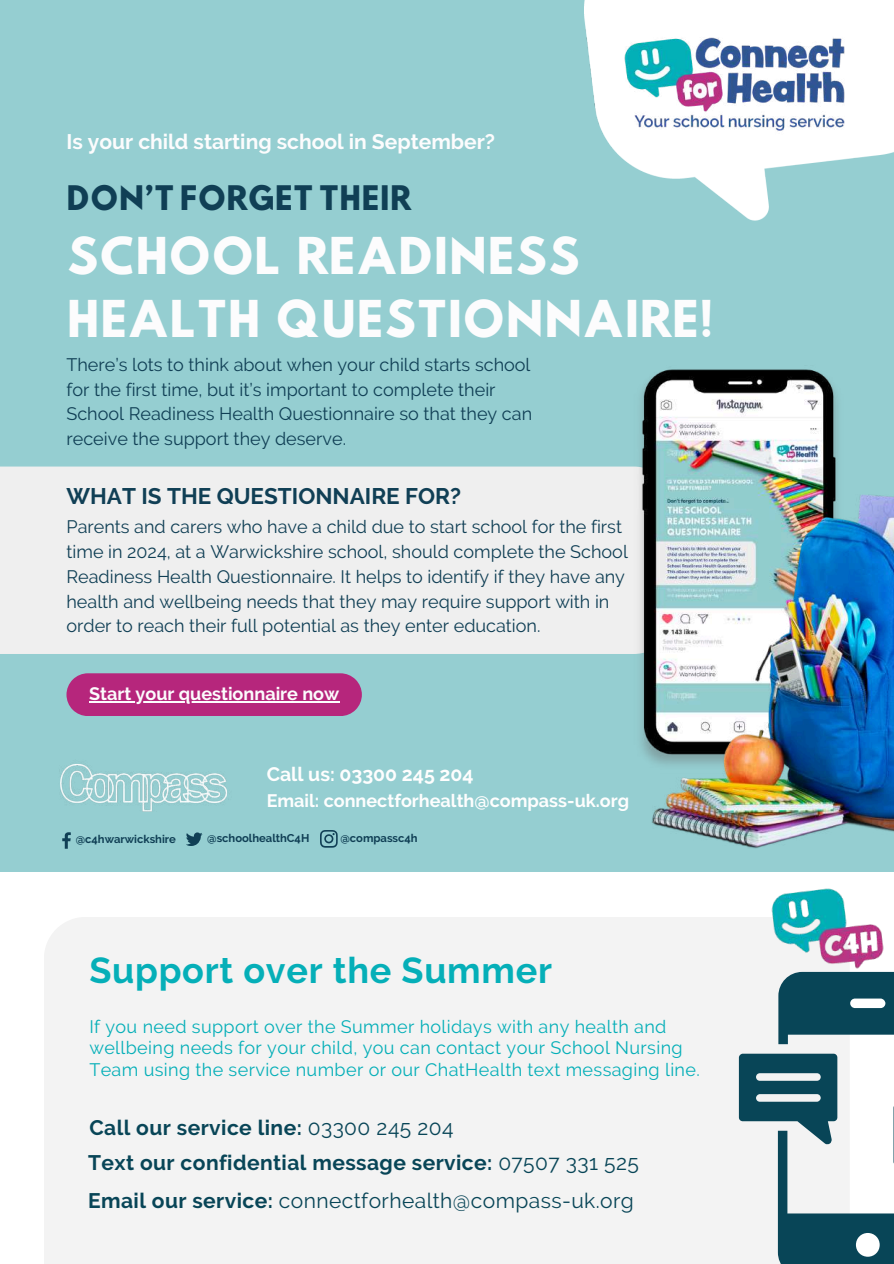
<style>
.page{position:relative;width:894px;height:1264px;background:#fff}
.page>*{position:absolute;margin:0;border:0;box-sizing:border-box;transform-origin:0 0}
.t1{font:45px/63px "Hussar Bd";color:#fcfcfd}
.t2{font:700 36px "Raleway";letter-spacing:.02em;color:#05afb8}
.t3{font:30px "Hussar Bd";color:#103f55}
.t4{font:700 22.5px "Raleway";color:#103f55}
.t5{font:700 21px/35px "Raleway";letter-spacing:.02em;color:#084557}
.t6{font:21px "Raleway";letter-spacing:.02em;color:#084557}
.t7{font:700 21px "Raleway";color:#fcfcfd}
.t8{font:700 19.5px "Raleway";color:#fefefe}
.t9{font:18px/24.8px "Raleway";color:#103f55}
.t10{font:18px/21.3px "Raleway";letter-spacing:.02em;color:#05afb8}
.t11{font:700 18px "Raleway";color:#fefefe}
.t12{font:700 18px "Raleway";color:#fcfcfd}
.t13{font:700 11.25px "Raleway";color:#103f55}
.s1{font-weight:400}
.s2{font-weight:700}
</style>
<div class="page">
<div style="left:0;top:0;width:893px;height:871px;background:#95ced1"></div>
<img style="left:584px;top:0;width:309px;height:221px">
<img style="left:620px;top:32px;width:228px;height:103px">
<img style="left:60px;top:764px;width:167px;height:85px">
<div style="left:0;top:466px;width:446px;height:188px;background:#efefef"></div>
<svg style="left:62px;top:832px;width:9px;height:16px"></svg>
<svg style="left:320px;top:830px;width:17px;height:17px"></svg>
<svg style="left:186px;top:832px;width:16px;height:14px"></svg>
<svg style="left:66px;top:673px;width:296px;height:43px;background:#b53081"></svg>
<hr style="left:89px;top:701px;width:250px;height:1px;background:#fcfcfd">
<img style="left:446px;top:369px;width:392px;height:480px">
<img style="left:651px;top:494px;width:242px;height:354px">
<div style="left:44px;top:917px;width:724px;height:346px;background:#f3f3f3"></div>
<svg style="left:738px;top:971px;width:156px;height:292px"></svg>
<img style="left:768px;top:871px;width:118px;height:116px">
<p class="t7" style="left:66px;top:129px;width:430px">Is your child starting school in September?</p>
<h3 class="t3" style="left:66px;top:183px;width:346px">DON’T FORGET THEIR</h3>
<h1 class="t1" style="left:66px;top:229px;width:648px">SCHOOL READINESS<br>HEALTH QUESTIONNAIRE!</h1>
<p class="t9" style="left:66px;top:352px;width:467px">There’s lots to think about when your child starts school for the first time, but it’s important to complete their School Readiness Health Questionnaire so that they can receive the support they deserve.</p>
<p class="t4" style="left:66px;top:483px;width:396px">WHAT IS THE QUESTIONNAIRE FOR?</p>
<p class="t9" style="left:66px;top:514px;width:562px">Parents and carers who have a child due to start school for the first time in 2024, at a Warwickshire school, should complete the School Readiness Health Questionnaire. It helps to identify if they have any health and wellbeing needs that they may require support with in order to reach their full potential as they enter education.</p>
<p class="t12" style="left:89px;top:683px;width:251px">Start your questionnaire now</p>
<p class="t8" style="left:266px;top:762px;width:208px">Call us: 03300 245 204</p>
<p class="t11" style="left:266px;top:790px;width:364px">Email: connectforhealth@compass-uk.org</p>
<p class="t13" style="left:76px;top:832px;width:102px">@c4hwarwickshire</p>
<p class="t13" style="left:207px;top:831px;width:104px">@schoolhealthC4H</p>
<p class="t13" style="left:340px;top:831px;width:79px">@compassc4h</p>
<h2 class="t2" style="left:89px;top:949px;width:464px">Support over the Summer</h2>
<p class="t10" style="left:89px;top:1015px;width:611px">If you need support over the Summer holidays with any health and wellbeing needs for your child, you can contact your School Nursing<br>Team using the service number or our ChatHealth text messaging line.</p>
<p class="t5" style="left:88px;top:1110px;width:552px">Call our service line: <span class="s1">03300 245 204<br></span>Text our confidential message service: <span class="s1">07507 331 525</span></p>
<p class="t6" style="left:88px;top:1188px;width:547px"><span class="s2">Email our service:</span> connectforhealth@compass-uk.org</p>
</div>
